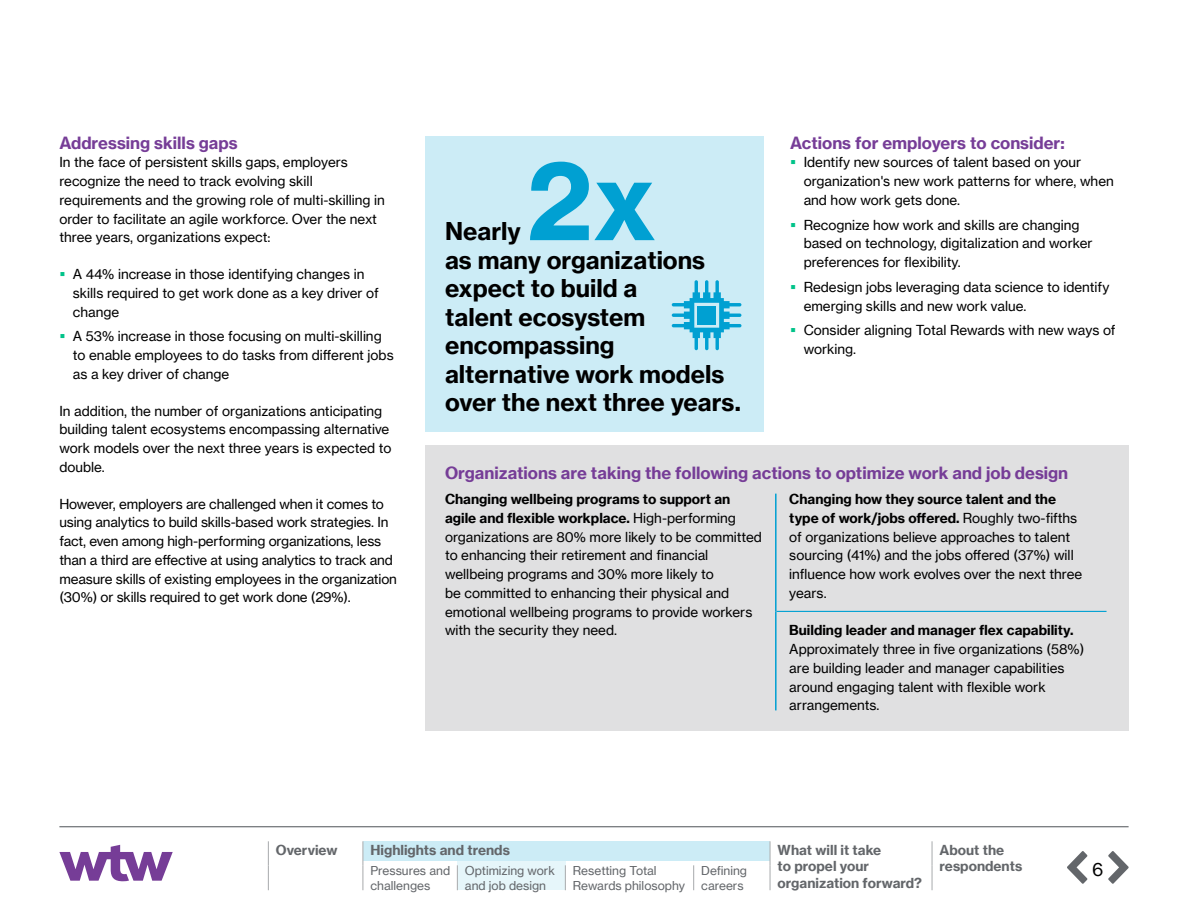
<style>
.page{position:relative;width:1188px;height:918px;background:#fff}
.page>*{position:absolute;margin:0;border:0;box-sizing:border-box;transform-origin:0 0}
.t1{font:108px "N Haas Grotesk TX Pro 75 Bd";color:#00a0d2}
.t2{font:24px/28.5px "N Haas Grotesk TX Pro 75 Bd";color:#000}
.t3{font:18px "N Haas Grotesk TX Pro 55 Rg";color:#000}
.t4{font:16.5px "N Haas Grotesk TX Pro 75 Bd";color:#763d97}
.t5{font:13.5px/18.8px "N Haas Grotesk TX Pro 55 Rg";color:#000}
.t6{font:13.5px/18.8px "N Haas Grotesk TX Pro 75 Bd";color:#000}
.t7{font:13.5px/16.5px "N Haas Grotesk TX Pro 75 Bd";color:#63666a}
.t8{font:12px/15px "N Haas Grotesk TX Pro 55 Rg";color:#63666a}
.s1{font-family:"N Haas Grotesk TX Pro 55 Rg"}
</style>
<div class="page">
<div style="left:457px;top:841px;width:108px;height:49px;background:#e6f6fa"></div>
<div style="left:363px;top:841px;width:407px;height:20px;background:#ccecf6"></div>
<svg style="left:59px;top:845px;width:114px;height:36px"></svg>
<svg style="left:1108px;top:851px;width:21px;height:33px"></svg>
<svg style="left:1067px;top:851px;width:20px;height:33px"></svg>
<hr style="left:59px;top:826px;width:1070px;height:1px;background:#63666a">
<hr style="left:931px;top:841px;width:2px;height:24px;background:#b1b3b5">
<svg style="left:268px;top:841px;width:1px;height:49px"></svg>
<hr style="left:931px;top:865px;width:2px;height:25px;background:#b1b3b5">
<hr style="left:769px;top:841px;width:2px;height:24px;background:#b1b3b5">
<svg style="left:362px;top:841px;width:1px;height:49px"></svg>
<svg style="left:457px;top:865px;width:1px;height:25px"></svg>
<svg style="left:565px;top:865px;width:1px;height:25px"></svg>
<svg style="left:693px;top:865px;width:1px;height:25px"></svg>
<hr style="left:769px;top:865px;width:2px;height:25px;background:#b1b3b5">
<div style="left:425px;top:136px;width:338px;height:295px;background:#ccecf6"></div>
<svg style="left:672px;top:280px;width:70px;height:70px"></svg>
<div style="left:698px;top:306px;width:18px;height:18px;background:#00a0d2"></div>
<div style="left:425px;top:446px;width:704px;height:285px;background:#e0e0e1"></div>
<hr style="left:777px;top:611px;width:330px;height:1px;background:#00a0d2">
<hr style="left:775px;top:494px;width:2px;height:117px;background:#00a0d2">
<hr style="left:775px;top:611px;width:2px;height:99px;background:#00a0d2">
<p class="t4" style="left:59px;top:132px;width:180px">Addressing skills gaps</p>
<p class="t5" style="left:59px;top:153px;width:327px">In the face of persistent skills gaps, employers recognize the need to track evolving skill requirements and the growing role of multi-skilling in order to facilitate an agile workforce. Over the next three years, organizations expect:</p>
<p class="t5" style="left:73px;top:265px;width:307px">A 44% increase in those identifying changes in skills required to get work done as a key driver of change</p>
<p class="t5" style="left:73px;top:327px;width:322px">A 53% increase in those focusing on multi-skilling to enable employees to do tasks from different jobs as a key driver of change</p>
<p class="t5" style="left:59px;top:401px;width:334px">In addition, the number of organizations anticipating building talent ecosystems encompassing alternative work models over the next three years is expected to double.</p>
<p class="t5" style="left:59px;top:494px;width:339px">However, employers are challenged when it comes to using analytics to build skills-based work strategies. In fact, even among high-performing organizations, less than a third are effective at using analytics to track and measure skills of existing employees in the organization (30%) or skills required to get work done (29%).</p>
<h1 class="t1" style="left:527px;top:132px;width:131px">2x</h1>
<h2 class="t2" style="left:445px;top:246px;width:297px">as many organizations expect to build a<br>talent ecosystem encompassing alternative work models over the next three years.</h2>
<h2 class="t2" style="left:445px;top:217px;width:77px">Nearly</h2>
<p class="t4" style="left:790px;top:132px;width:276px">Actions for employers to consider:</p>
<p class="t5" style="left:804px;top:153px;width:312px">Identify new sources of talent based on your organization's new work patterns for where, when and how work gets done.</p>
<p class="t5" style="left:804px;top:215px;width:290px">Recognize how work and skills are changing based on technology, digitalization and worker preferences for flexibility.</p>
<p class="t5" style="left:804px;top:277px;width:307px">Redesign jobs leveraging data science to identify emerging skills and new work value.</p>
<p class="t5" style="left:804px;top:321px;width:314px">Consider aligning Total Rewards with new ways of working.</p>
<p class="t4" style="left:445px;top:462px;width:625px">Organizations are taking the following actions to optimize work and job design</p>
<p class="t6" style="left:445px;top:490px;width:292px">Changing wellbeing programs to support an agile and flexible workplace. <span class="s1">High-performing</span></p>
<p class="t5" style="left:445px;top:527px;width:318px">organizations are 80% more likely to be committed to enhancing their retirement and financial wellbeing programs and 30% more likely to<br>be committed to enhancing their physical and emotional wellbeing programs to provide workers with the security they need.</p>
<p class="t6" style="left:789px;top:490px;width:290px">Changing how they source talent and the type of work/jobs offered. <span class="s1">Roughly two-fifths</span></p>
<p class="t5" style="left:789px;top:527px;width:295px">of organizations believe approaches to talent sourcing (41%) and the jobs offered (37%) will influence how work evolves over the next three years.</p>
<p class="t6" style="left:789px;top:621px;width:286px">Building leader and manager flex capability.</p>
<p class="t5" style="left:789px;top:640px;width:296px">Approximately three in five organizations (58%) are building leader and manager capabilities around engaging talent with flexible work arrangements.</p>
<p class="t7" style="left:276px;top:841px;width:63px">Overview</p>
<p class="t7" style="left:370px;top:841px;width:141px">Highlights and trends</p>
<p class="t7" style="left:778px;top:841px;width:146px">What will it take<br>to propel your organization forward?</p>
<p class="t7" style="left:940px;top:841px;width:66px">About the</p>
<p class="t8" style="left:370px;top:863px;width:81px">Pressures and</p>
<p class="t7" style="left:940px;top:858px;width:84px">respondents</p>
<p class="t8" style="left:370px;top:878px;width:61px">challenges</p>
<p class="t8" style="left:465px;top:863px;width:92px">Optimizing work and job design</p>
<p class="t8" style="left:573px;top:863px;width:114px">Resetting Total<br>Rewards philosophy</p>
<p class="t8" style="left:701px;top:863px;width:47px">Defining careers</p>
<h3 class="t3" style="left:1092px;top:858px;width:13px">6</h3>
</div>
